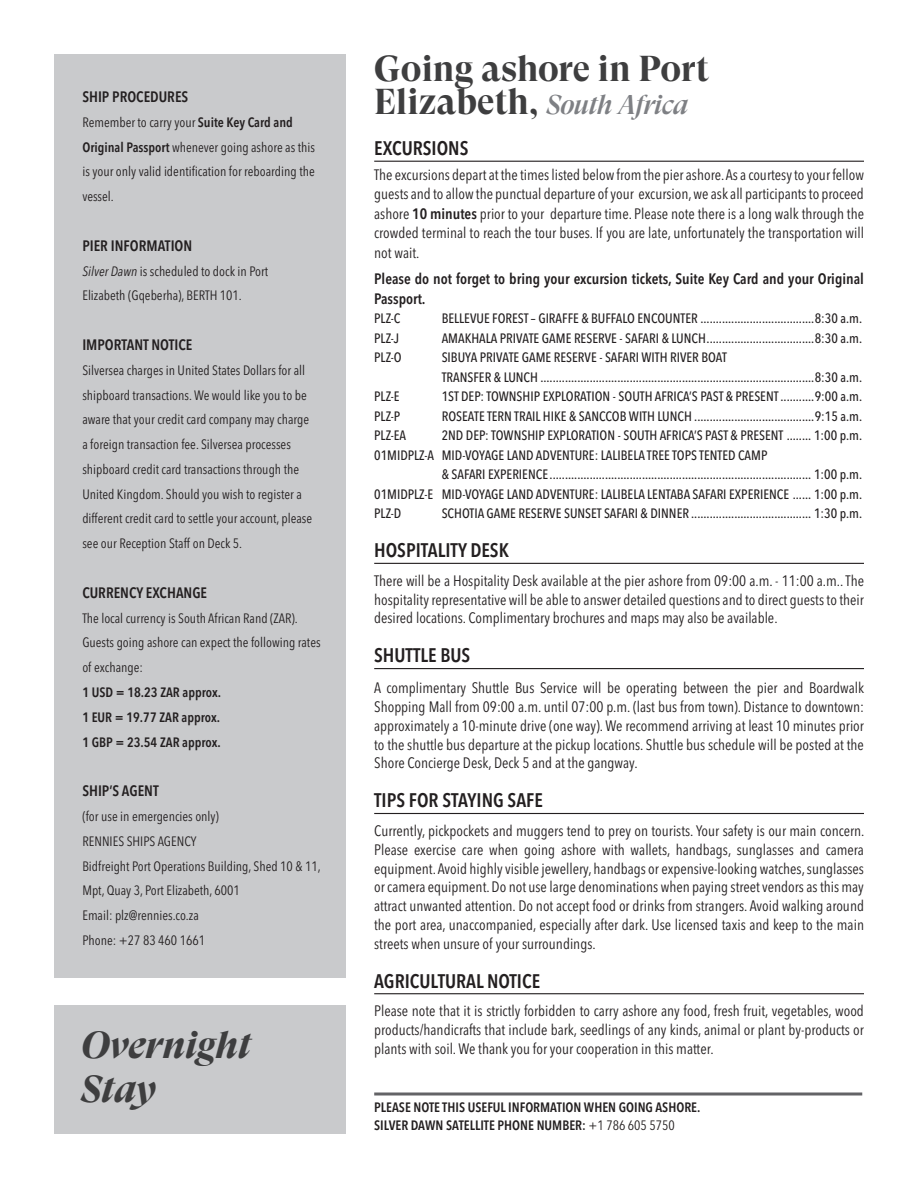
<style>
.page{position:relative;width:918px;height:1188px;background:#fff}
.page>*{position:absolute;margin:0;border:0;box-sizing:border-box;transform-origin:0 0}
.t1{font:italic 700 37.5px/43.5px "GT Super Display";color:#3e3e3f}
.t2{font:700 36px "GT Super Display";color:#3e3e3f}
.t3{font:italic 500 27px "GT Super Display";letter-spacing:-.02em;color:#7e8084}
.Shorex_Header{font:600 condensed 19.5px "Avenir Next LT Pro";color:#231f20}
.t4{font:condensed 15px/18.8px "Avenir Next LT Pro";color:#231f20;text-align:justify}
.t5{font:600 condensed 15px/19.5px "Avenir Next LT Pro";color:#231f20}
.t6{font:500 condensed 13.5px/19.5px "Avenir Next LT Pro";color:#231f20}
.t7{font:condensed 13.5px/24.8px "Avenir Next LT Pro";color:#231f20}
.t8{font:600 condensed 13.5px "Avenir Next LT Pro";color:#231f20}
.s1{font-weight:600}
.s2{font-style:italic}
.s3{font-weight:700;font-style:normal;font-size:36px;color:#3e3e3f}
.s4{font-weight:400}
</style>
<div class="page">
<div style="left:54px;top:54px;width:291px;height:1080px;background:#c9cacc"></div>
<div style="left:52px;top:978px;width:299px;height:27px;background:#fff"></div>
<hr style="left:374px;top:1092px;width:488px;height:3px;background:#636366">
<hr style="left:374px;top:161px;width:490px;height:1px;background:#231f20">
<hr style="left:374px;top:563px;width:490px;height:1px;background:#231f20">
<hr style="left:374px;top:668px;width:490px;height:1px;background:#231f20">
<hr style="left:374px;top:813px;width:490px;height:1px;background:#231f20">
<hr style="left:374px;top:993px;width:490px;height:1px;background:#231f20">
<p class="t5" style="left:82px;top:87px;width:107px">SHIP PROCEDURES</p>
<p class="t7" style="left:82px;top:110px;width:234px">Remember to carry your <span class="s1">Suite Key Card and Original Passport</span> whenever going ashore as this is your only valid identification for reboarding the vessel.</p>
<p class="t5" style="left:82px;top:236px;width:111px">PIER INFORMATION</p>
<p class="t7" style="left:82px;top:258px;width:187px"><span class="s2">Silver Dawn</span> is scheduled to dock in Port</p>
<p class="t7" style="left:82px;top:283px;width:161px">Elizabeth (Gqeberha), BERTH 101.</p>
<p class="t5" style="left:82px;top:335px;width:111px">IMPORTANT NOTICE</p>
<p class="t7" style="left:82px;top:358px;width:231px">Silversea charges in United States Dollars for all shipboard transactions. We would like you to be aware that your credit card company may charge a foreign transaction fee. Silversea processes shipboard credit card transactions through the United Kingdom. Should you wish to register a different credit card to settle your account, please see our Reception Staff on Deck 5.</p>
<p class="t5" style="left:82px;top:583px;width:126px">CURRENCY EXCHANGE</p>
<p class="t7" style="left:82px;top:606px;width:240px">The local currency is South African Rand (ZAR).<br>Guests going ashore can expect the following rates of exchange:</p>
<p class="t8" style="left:82px;top:684px;width:140px">1 USD = 18.23 ZAR approx.</p>
<p class="t8" style="left:82px;top:709px;width:139px">1 EUR = 19.77 ZAR approx.</p>
<p class="t8" style="left:82px;top:734px;width:140px">1 GBP = 23.54 ZAR approx.</p>
<p class="t5" style="left:82px;top:781px;width:78px">SHIP’S AGENT</p>
<p class="t7" style="left:82px;top:804px;width:138px">(for use in emergencies only)</p>
<p class="t7" style="left:82px;top:829px;width:116px">RENNIES SHIPS AGENCY</p>
<p class="t7" style="left:82px;top:853px;width:240px">Bidfreight Port Operations Building, Shed 10 &amp; 11,</p>
<p class="t7" style="left:82px;top:878px;width:159px">Mpt, Quay 3, Port Elizabeth, 6001</p>
<p class="t7" style="left:82px;top:903px;width:118px">Email: plz@rennies.co.za</p>
<p class="t7" style="left:82px;top:928px;width:124px">Phone: +27 83 460 1661</p>
<p class="t1" style="left:81px;top:1024px;width:172px">Overnight<br>Stay</p>
<p class="t2" style="left:374px;top:50px;width:337px">Going ashore in Port</p>
<p class="t3" style="left:374px;top:91px;width:316px"><span class="s3">Elizabeth,</span> South Africa</p>
<p class="Shorex_Header" style="left:374px;top:136px;width:96px">EXCURSIONS</p>
<p class="t4" style="left:374px;top:165px;width:491px;line-height:19.5px">The excursions depart at the times listed below from the pier ashore. As a courtesy to your fellow guests and to allow the punctual departure of your excursion, we ask all participants to proceed ashore <span class="s1">10 minutes</span> prior to your departure time. Please note there is a long walk through the crowded terminal to reach the tour buses. If you are late, unfortunately the transportation will not wait.</p>
<p class="t5" style="left:374px;top:269px;width:491px">Please do not forget to bring your excursion tickets, Suite Key Card and your Original<br>Passport.</p>
<p class="t6" style="left:374px;top:309px;width:28px">PLZ-C</p>
<p class="t6" style="left:442px;top:309px;width:422px">BELLEVUE FOREST – GIRAFFE &amp; BUFFALO ENCOUNTER .....................................8:30 a.m.</p>
<p class="t6" style="left:374px;top:328px;width:26px">PLZ-J</p>
<p class="t6" style="left:442px;top:328px;width:422px">AMAKHALA PRIVATE GAME RESERVE - SAFARI &amp; LUNCH...................................8:30 a.m.</p>
<p class="t6" style="left:374px;top:348px;width:29px">PLZ-O</p>
<p class="t6" style="left:442px;top:348px;width:422px">SIBUYA PRIVATE GAME RESERVE - SAFARI WITH RIVER BOAT<br>TRANSFER &amp; LUNCH .........................................................................................8:30 a.m.</p>
<p class="t6" style="left:374px;top:387px;width:27px">PLZ-E</p>
<p class="t6" style="left:442px;top:387px;width:422px">1ST DEP: TOWNSHIP EXPLORATION - SOUTH AFRICA’S PAST &amp; PRESENT...........9:00 a.m.</p>
<p class="t6" style="left:374px;top:406px;width:28px">PLZ-P</p>
<p class="t6" style="left:442px;top:406px;width:422px">ROSEATE TERN TRAIL HIKE &amp; SANCCOB WITH LUNCH .......................................9:15 a.m.</p>
<p class="t6" style="left:374px;top:426px;width:33px">PLZ-EA</p>
<p class="t6" style="left:442px;top:426px;width:422px">2ND DEP: TOWNSHIP EXPLORATION - SOUTH AFRICA’S PAST &amp; PRESENT ........ 1:00 p.m.</p>
<p class="t6" style="left:442px;top:445px;width:422px;text-indent:-67px">01MIDPLZ-A MID-VOYAGE LAND ADVENTURE: LALIBELA TREE TOPS TENTED CAMP<br>&amp; SAFARI EXPERIENCE ..................................................................................... 1:00 p.m.</p>
<p class="t6" style="left:374px;top:484px;width:489px">01MIDPLZ-E MID-VOYAGE LAND ADVENTURE: LALIBELA LENTABA SAFARI EXPERIENCE ...... 1:00 p.m.</p>
<p class="t6" style="left:374px;top:504px;width:29px">PLZ-D</p>
<p class="t6" style="left:442px;top:504px;width:422px">SCHOTIA GAME RESERVE SUNSET SAFARI &amp; DINNER ....................................... 1:30 p.m.</p>
<p class="Shorex_Header" style="left:374px;top:538px;width:136px">HOSPITALITY DESK</p>
<p class="t4" style="left:374px;top:571px;width:491px">There will be a Hospitality Desk available at the pier ashore from 09:00 a.m. - 11:00 a.m.. The hospitality representative will be able to answer detailed questions and to direct guests to their desired locations. Complimentary brochures and maps may also be available.</p>
<p class="Shorex_Header" style="left:374px;top:644px;width:98px">SHUTTLE BUS</p>
<p class="t4" style="left:374px;top:679px;width:491px">A complimentary Shuttle Bus Service will be operating between the pier and Boardwalk Shopping Mall from 09:00 a.m. until 07:00 p.m. (last bus from town). Distance to downtown: approximately a 10-minute drive (one way). We recommend arriving at least 10 minutes prior to the shuttle bus departure at the pickup locations. Shuttle bus schedule will be posted at the Shore Concierge Desk, Deck 5 and at the gangway.</p>
<p class="Shorex_Header" style="left:374px;top:789px;width:170px">TIPS FOR STAYING SAFE</p>
<p class="t4" style="left:374px;top:821px;width:492px">Currently, pickpockets and muggers tend to prey on tourists. Your safety is our main concern.<br>Please exercise care when going ashore with wallets, handbags, sunglasses and camera equipment. Avoid highly visible jewellery, handbags or expensive-looking watches, sunglasses or camera equipment. Do not use large denominations when paying street vendors as this may attract unwanted attention. Do not accept food or drinks from strangers. Avoid walking around the port area, unaccompanied, especially after dark. Use licensed taxis and keep to the main streets when unsure of your surroundings.</p>
<p class="Shorex_Header" style="left:374px;top:969px;width:168px">AGRICULTURAL NOTICE</p>
<p class="t4" style="left:374px;top:1002px;width:491px">Please note that it is strictly forbidden to carry ashore any food, fresh fruit, vegetables, wood products/handicrafts that include bark, seedlings of any kinds, animal or plant by-products or plants with soil. We thank you for your cooperation in this matter.</p>
<p class="t8" style="left:374px;top:1099px;width:328px">PLEASE NOTE THIS USEFUL INFORMATION WHEN GOING ASHORE.</p>
<p class="t8" style="left:374px;top:1117px;width:302px">SILVER DAWN SATELLITE PHONE NUMBER: <span class="s4">+1 786 605 5750</span></p>
</div>
